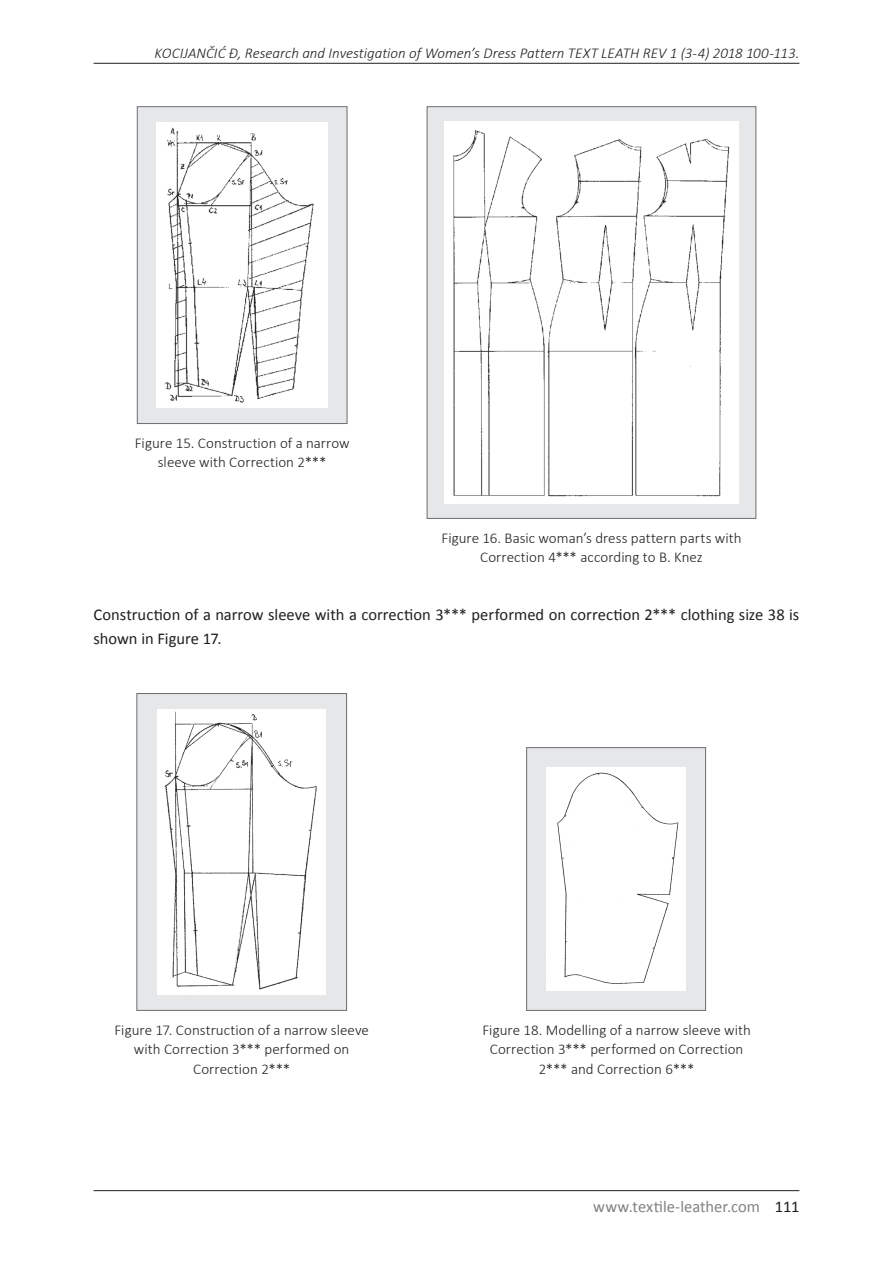
<style>
.page{position:relative;width:893px;height:1263px;background:#fff}
.page>*{position:absolute;margin:0;border:0;box-sizing:border-box;transform-origin:0 0}
.t1{font:16.5px/24px "Calibri";color:#231f20}
.t2{font:16.5px "Calibri";color:#808285}
.t3{font:300 15px/19.5px "Calibri";letter-spacing:.005em;color:#231f20;text-align:center}
.t4{font:italic 300 15px "Calibri";color:#231f20}
.s1{color:#231f20}
</style>
<div class="page">
<hr style="left:94px;top:63px;width:705px;height:1px;background:#231f20">
<hr style="left:94px;top:1190px;width:705px;height:1px;background:#231f20">
<div style="left:137px;top:106px;width:210px;height:318px;background:#e6e7e9;border:1px solid #6c6d70"></div>
<img style="left:157px;top:123px;width:171px;height:284px">
<div style="left:427px;top:106px;width:329px;height:413px;background:#e6e7e9;border:1px solid #6c6d70"></div>
<img style="left:444px;top:121px;width:295px;height:383px">
<div style="left:136px;top:693px;width:211px;height:318px;background:#e6e7e9;border:1px solid #6c6d70"></div>
<img style="left:158px;top:710px;width:168px;height:284px">
<div style="left:526px;top:747px;width:180px;height:264px;background:#e6e7e9;border:1px solid #6c6d70"></div>
<div style="left:546px;top:767px;width:140px;height:223px;background:#fff"></div>
<p class="t4" style="left:155px;top:44px;width:646px">KOCIJANČIĆ Đ, Research and Investigation of Women’s Dress Pattern TEXT LEATH REV 1 (3-4) 2018 100-113.</p>
<p class="t3" style="left:135px;top:433px;width:216px">Figure 15. Construction of a narrow sleeve with Correction 2***</p>
<p class="t3" style="left:441px;top:528px;width:301px">Figure 16. Basic woman’s dress pattern parts with<br>Correction 4*** according to B. Knez</p>
<p class="t1" style="left:94px;top:602px;width:707px">Construction of a narrow sleeve with a correction 3*** performed on correction 2*** clothing size 38 is shown in Figure 17.</p>
<p class="t3" style="left:114px;top:1020px;width:256px">Figure 17. Construction of a narrow sleeve with Correction 3*** performed on<br>Correction 2***</p>
<p class="t3" style="left:482px;top:1020px;width:270px">Figure 18. Modelling of a narrow sleeve with<br>Correction 3*** performed on Correction<br>2*** and Correction 6***</p>
<p class="t2" style="left:593px;top:1195px;width:208px">www.textile-leather.com <span class="s1">111</span></p>
</div>
